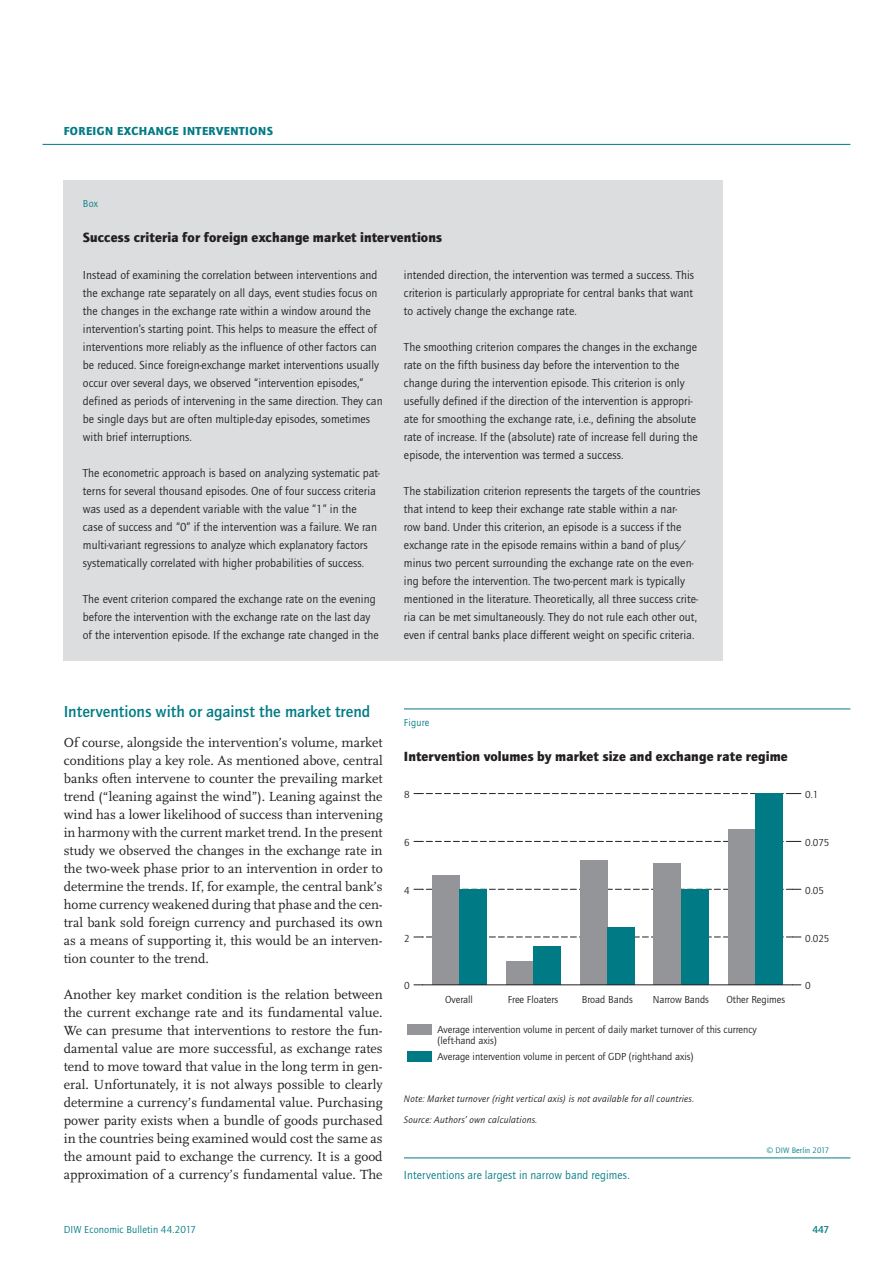
<style>
.page{position:relative;width:893px;height:1263px;background:#fff}
.page>*{position:absolute;margin:0;border:0;box-sizing:border-box;transform-origin:0 0}
.t1{font:500 16.5px "Quay Sans ITC Std";color:#007b85}
.t2{font:13.8px/18px "Scala Pro";color:#231f20;text-align:justify}
.t3{font:900 13.8px "Quay Sans ITC Std";letter-spacing:.005em;color:#231f20}
.t4{font:12px/18px "Quay Sans ITC Std";letter-spacing:.005em;color:#231f20}
.t5{font:12px "Quay Sans ITC Std";letter-spacing:.01em;color:#007b85}
.t6{font:900 12px "Quay Sans ITC Std";color:#007b85}
.t7{font:10.5px/11.2px "Quay Sans ITC Std";color:#231f20}
.t8{font:10.5px "Quay Sans ITC Std";letter-spacing:.015em;color:#007b85}
.t9{font:500 10.5px "Quay Sans ITC Std";color:#007b85}
.t10{font:italic 9.75px/20.5px "Quay Sans ITC Std";letter-spacing:.025em;color:#231f20}
.t11{font:8.25px "Quay Sans ITC Std";letter-spacing:.01em;color:#007b85}
</style>
<div class="page">
<hr style="left:43px;top:144px;width:807px;height:1px;background:#007b85">
<div style="left:64px;top:180px;width:659px;height:481px;background:#dcdddf"></div>
<hr style="left:404px;top:708px;width:446px;height:1px;background:#007b85">
<hr style="left:404px;top:1157px;width:446px;height:1px;background:#007b85">
<svg style="left:414px;top:937px;width:387px;height:1px"></svg>
<svg style="left:414px;top:889px;width:387px;height:1px"></svg>
<svg style="left:414px;top:841px;width:387px;height:1px"></svg>
<svg style="left:414px;top:793px;width:387px;height:1px"></svg>
<div style="left:432px;top:875px;width:27px;height:110px;background:#939598"></div>
<div style="left:506px;top:961px;width:27px;height:24px;background:#939598"></div>
<div style="left:580px;top:860px;width:27px;height:125px;background:#939598"></div>
<div style="left:654px;top:863px;width:27px;height:122px;background:#939598"></div>
<div style="left:728px;top:829px;width:27px;height:156px;background:#939598"></div>
<div style="left:459px;top:889px;width:28px;height:96px;background:#007b85"></div>
<div style="left:533px;top:946px;width:28px;height:39px;background:#007b85"></div>
<div style="left:607px;top:927px;width:28px;height:58px;background:#007b85"></div>
<div style="left:681px;top:889px;width:28px;height:96px;background:#007b85"></div>
<div style="left:755px;top:793px;width:28px;height:192px;background:#007b85"></div>
<div style="left:407px;top:1051px;width:24px;height:11px;background:#007b85"></div>
<div style="left:407px;top:1023px;width:24px;height:11px;background:#939598"></div>
<hr style="left:422px;top:984px;width:370px;height:1px;background:#231f20">
<p class="t6" style="left:64px;top:123px;width:15px">Foreign</p>
<p class="t6" style="left:117px;top:123px;width:9px">exchange</p>
<p class="t6" style="left:183px;top:123px;width:8px">interventions</p>
<p class="t8" style="left:83px;top:197px;width:17px">Box</p>
<p class="t3" style="left:83px;top:229px;width:361px">Success criteria for foreign exchange market interventions</p>
<p class="t4" style="left:83px;top:266px;width:301px">Instead of examining the correlation between interventions and the exchange rate separately on all days, event studies focus on the changes in the exchange rate within a window around the intervention’s starting point. This helps to measure the effect of interventions more reliably as the influence of other factors can be reduced. Since foreign-exchange market interventions usually occur over several days, we observed “intervention episodes,” defined as periods of intervening in the same direction. They can be single days but are often multiple-day episodes, sometimes with brief interruptions.</p>
<p class="t4" style="left:83px;top:464px;width:298px">The econometric approach is based on analyzing systematic pat&shy;terns for several thousand episodes. One of four success criteria was used as a dependent variable with the value “1” in the case of success and “0” if the intervention was a failure. We ran multi-variant regressions to analyze which explanatory factors systematically correlated with higher probabilities of success.</p>
<p class="t4" style="left:83px;top:590px;width:297px">The event criterion compared the exchange rate on the evening before the intervention with the exchange rate on the last day of the intervention episode. If the exchange rate changed in the</p>
<p class="t4" style="left:404px;top:266px;width:292px;text-align:justify">intended direction, the intervention was termed a success. This criterion is particularly appropriate for central banks that want to actively change the exchange rate.</p>
<p class="t4" style="left:404px;top:338px;width:295px">The smoothing criterion compares the changes in the exchange rate on the fifth business day before the intervention to the change during the intervention episode. This criterion is only usefully defined if the direction of the intervention is appropri&shy;ate for smoothing the exchange rate, i.e., defining the absolute rate of increase. If the (absolute) rate of increase fell during the episode, the intervention was termed a success.</p>
<p class="t4" style="left:404px;top:482px;width:298px">The stabilization criterion represents the targets of the countries that intend to keep their exchange rate stable within a nar-<br>row band. Under this criterion, an episode is a success if the exchange rate in the episode remains within a band of plus/ minus two percent surrounding the exchange rate on the even&shy;ing before the intervention. The two-percent mark is typically mentioned in the literature. Theoretically, all three success crite&shy;ria can be met simultaneously. They do not rule each other out, even if central banks place different weight on specific criteria.</p>
<h1 class="t1" style="left:64px;top:702px;width:308px">Interventions with or against the market trend</h1>
<p class="t2" style="left:64px;top:733px;width:320px">Of course, alongside the intervention’s volume, market conditions play a key role. As mentioned above, central banks often intervene to counter the prevailing market trend (“leaning against the wind”). Leaning against the wind has a lower likelihood of success than intervening in harmony with the current market trend. In the present study we observed the changes in the exchange rate in the two-week phase prior to an intervention in order to determine the trends. If, for example, the central bank’s home currency weakened during that phase and the cen&shy;tral bank sold foreign currency and purchased its own as a means of supporting it, this would be an interven&shy;tion counter to the trend.</p>
<p class="t2" style="left:64px;top:985px;width:320px">Another key market condition is the relation between the current exchange rate and its fundamental value.<br>We can presume that interventions to restore the fun&shy;damental value are more successful, as exchange rates tend to move toward that value in the long term in gen&shy;eral. Unfortunately, it is not always possible to clearly determine a currency’s fundamental value. Purchasing power parity exists when a bundle of goods purchased in the countries being examined would cost the same as the amount paid to exchange the currency. It is a good approximation of a currency’s fundamental value. The</p>
<p class="t8" style="left:404px;top:717px;width:27px">Figure</p>
<p class="t3" style="left:404px;top:748px;width:385px">Intervention volumes by market size and exchange rate regime</p>
<p class="t7" style="left:404px;top:789px;width:7px">8</p>
<p class="t7" style="left:404px;top:837px;width:7px">6</p>
<p class="t7" style="left:404px;top:885px;width:7px">4</p>
<p class="t7" style="left:404px;top:932px;width:7px">2</p>
<p class="t7" style="left:404px;top:980px;width:7px">0</p>
<p class="t7" style="left:445px;top:994px;width:29px">Overall</p>
<p class="t7" style="left:508px;top:994px;width:52px">Free Floaters</p>
<p class="t7" style="left:582px;top:994px;width:53px">Broad Bands</p>
<p class="t7" style="left:653px;top:994px;width:58px">Narrow Bands</p>
<p class="t7" style="left:726px;top:994px;width:60px">Other Regimes</p>
<p class="t7" style="left:438px;top:1023px;width:321px">Average intervention volume in percent of daily market turnover of this currency (left-hand axis)</p>
<p class="t7" style="left:438px;top:1051px;width:257px">Average intervention volume in percent of GDP (right-hand axis)</p>
<p class="t10" style="left:404px;top:1089px;width:292px">Note: Market turnover (right vertical axis) is not available for all countries.<br>Source: Authors’ own calculations.</p>
<p class="t7" style="left:805px;top:789px;width:15px">0.1</p>
<p class="t7" style="left:805px;top:837px;width:26px">0.075</p>
<p class="t7" style="left:805px;top:885px;width:20px">0.05</p>
<p class="t7" style="left:805px;top:932px;width:26px">0.025</p>
<p class="t7" style="left:805px;top:980px;width:7px">0</p>
<p class="t5" style="left:404px;top:1168px;width:227px">Interventions are largest in narrow band regimes.</p>
<p class="t11" style="left:767px;top:1146px;width:64px">© DIW Berlin 2017</p>
<p class="t8" style="left:64px;top:1223px;width:134px">DIW Economic Bulletin 44.2017</p>
<p class="t9" style="left:812px;top:1223px;width:18px">447</p>
</div>
